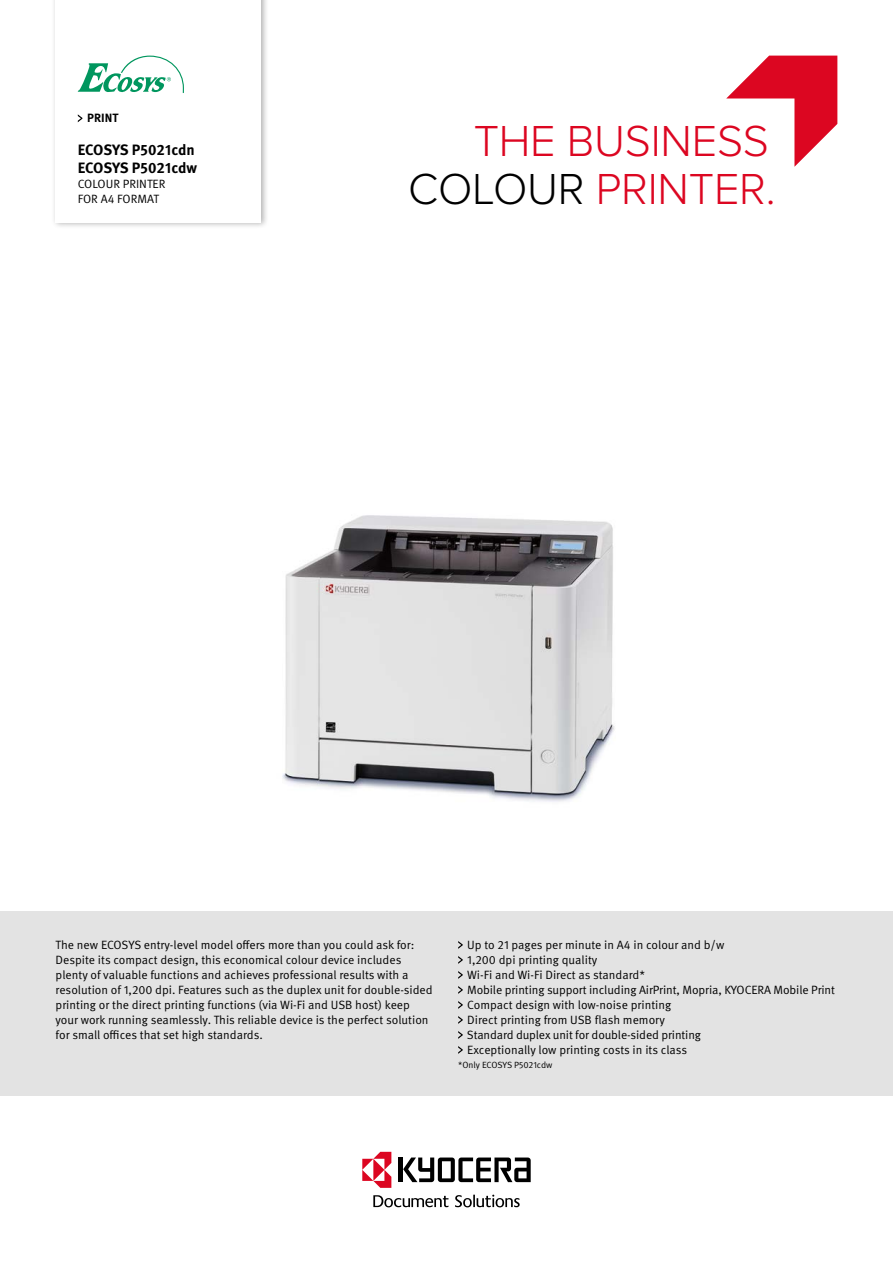
<style>
.page{position:relative;width:893px;height:1263px;background:#fff}
.page>*{position:absolute;margin:0;border:0;box-sizing:border-box;transform-origin:0 0}
.t1{font:300 45px/48px "Proxima Nova";letter-spacing:-.005em;color:#dc0621;text-align:right}
.t2{font:700 15px/18px "Meta Pro";letter-spacing:-.005em;color:#000}
.t3{font:12px/15px "Meta Pro Norm";color:#000}
.t4{font:700 12px "Meta Pro";color:#000}
.t5{font:9px "Meta Pro Norm";letter-spacing:-.01em;color:#000}
.s1{color:#000}
</style>
<div class="page">
<img style="left:282px;top:515px;width:333px;height:287px">
<div style="left:0;top:911px;width:893px;height:185px;background:#e3e3e3"></div>
<div style="left:51px;top:0;width:217px;height:229px;background:#000;opacity:.3"></div>
<div style="left:56px;top:0;width:205px;height:223px;background:#fff"></div>
<hr style="left:399px;top:1157px;width:4px;height:25px;background:#000">
<svg style="left:403px;top:1157px;width:128px;height:25px"></svg>
<svg style="left:362px;top:1152px;width:29px;height:36px"></svg>
<svg style="left:455px;top:1195px;width:65px;height:12px"></svg>
<svg style="left:373px;top:1195px;width:75px;height:12px"></svg>
<svg style="left:78px;top:56px;width:106px;height:37px"></svg>
<svg style="left:726px;top:56px;width:111px;height:111px"></svg>
<svg style="left:458px;top:941px;width:5px;height:8px"></svg>
<svg style="left:458px;top:956px;width:5px;height:8px"></svg>
<svg style="left:458px;top:971px;width:5px;height:8px"></svg>
<svg style="left:458px;top:986px;width:5px;height:8px"></svg>
<svg style="left:458px;top:1001px;width:5px;height:8px"></svg>
<svg style="left:458px;top:1016px;width:5px;height:8px"></svg>
<svg style="left:458px;top:1031px;width:5px;height:8px"></svg>
<svg style="left:458px;top:1046px;width:5px;height:8px"></svg>
<svg style="left:78px;top:114px;width:4px;height:8px"></svg>
<p class="t4" style="left:87px;top:109px;width:33px">PRINT</p>
<p class="t2" style="left:78px;top:140px;width:121px">ECOSYS P5021cdn<br>ECOSYS P5021cdw</p>
<p class="t3" style="left:78px;top:176px;width:89px">COLOUR PRINTER<br>FOR A4 FORMAT</p>
<h1 class="t1" style="left:408px;top:118px;width:369px">THE BUSINESS<br><span class="s1">COLOUR</span> PRINTER.</h1>
<p class="t3" style="left:56px;top:936px;width:379px">The new ECOSYS entry-level model offers more than you could ask for:<br>Despite its compact design, this economical colour device includes plenty of valuable functions and achieves professional results with a resolution of 1,200 dpi. Features such as the duplex unit for double-sided printing or the direct printing functions (via Wi-Fi and USB host) keep your work running seamlessly. This reliable device is the perfect solution for small offices that set high standards.</p>
<p class="t3" style="left:467px;top:936px;width:370px">Up to 21 pages per minute in A4 in colour and b/w<br>1,200 dpi printing quality<br>Wi-Fi and Wi-Fi Direct as standard*<br>Mobile printing support including AirPrint, Mopria, KYOCERA Mobile Print Compact design with low-noise printing<br>Direct printing from USB flash memory<br>Standard duplex unit for double-sided printing<br>Exceptionally low printing costs in its class</p>
<p class="t5" style="left:458px;top:1058px;width:96px">*Only ECOSYS P5021cdw</p>
</div>
